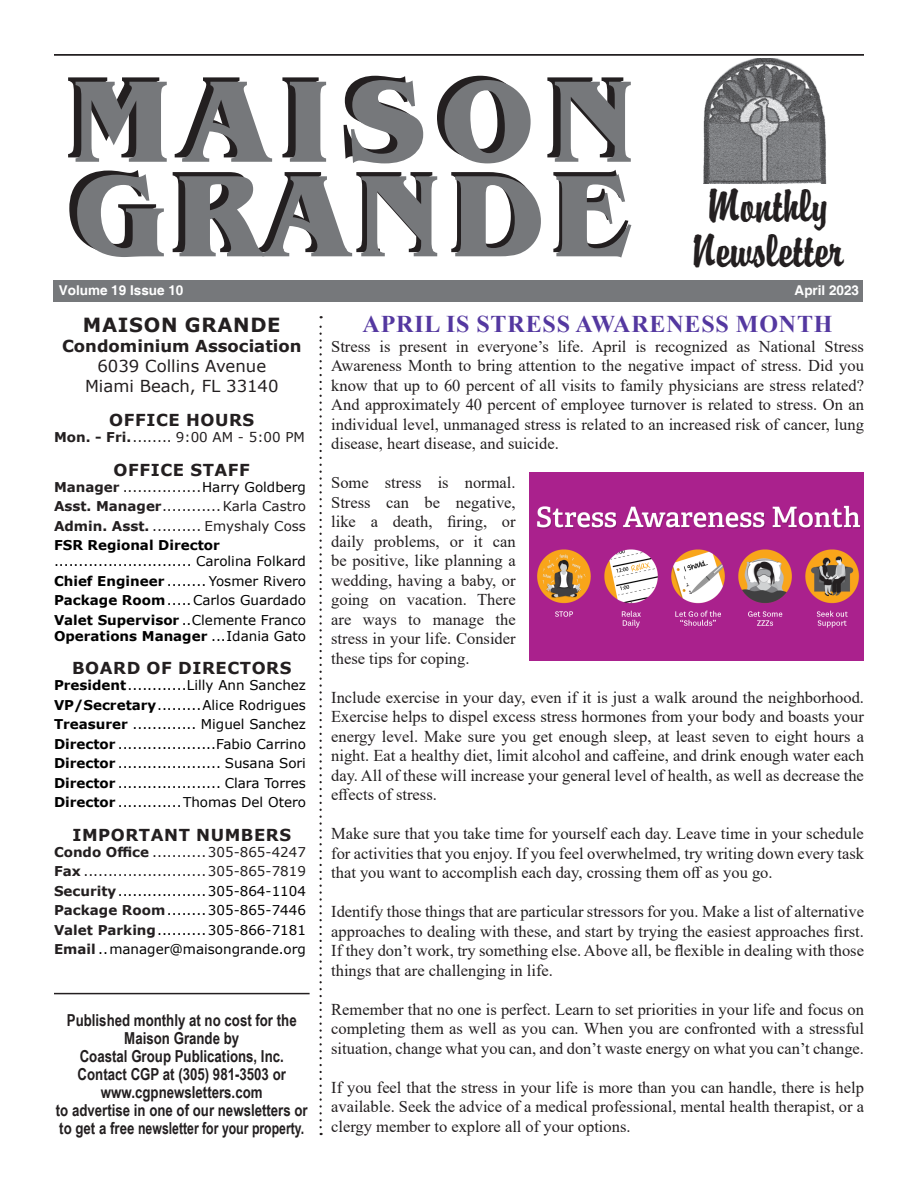
<style>
.page{position:relative;width:918px;height:1188px;background:#fff}
.page>*{position:absolute;margin:0;border:0;box-sizing:border-box;transform-origin:0 0}
.t1{font:700 120px "Benguiat IT Cby BT";letter-spacing:.1em;color:#231f20}
.t2{font:49.5px/45px "Brody D";color:#231f20;text-align:center}
.t3{font:700 24px "Times New Roman";letter-spacing:.035em;color:#5438a0}
.t4{font:700 19.5px "Verdana";letter-spacing:.035em;color:#231f20}
.t5{font:16.5px/19.5px "Times New Roman";color:#231f20;text-align:justify}
.t6{font:700 16.5px/18px "Arial Narrow";color:#231f20;text-align:center}
.t7{font:700 16.5px "Verdana";letter-spacing:.035em;color:#231f20}
.t8{font:16.5px "Verdana";color:#231f20}
.t9{font:700 16.5px "Verdana";color:#231f20}
.t10{font:13.5px/16.2px "Verdana";color:#000}
.t11{font:13.5px "Verdana";color:#231f20}
.t12{font:700 13.5px "Verdana";color:#000}
.t13{font:700 13.5px "Helvetica";color:#fff}
.s1{font-weight:700}
.s2{color:#000}
.s3{font-weight:400}
.s4{font-weight:700;color:#231f20}
</style>
<div class="page">
<svg style="left:320px;top:316px;width:2px;height:811px"></svg>
<div style="left:53px;top:280px;width:810px;height:22px;background:#76787b"></div>
<img style="left:703px;top:59px;width:123px;height:124px">
<hr style="left:54px;top:54px;width:810px;height:2px;background:#231f20">
<hr style="left:54px;top:993px;width:256px;height:1px;background:#231f20">
<img style="left:529px;top:472px;width:335px;height:188px">
<p class="t1" style="left:63px;top:42px;width:568px">MAISON</p>
<p class="t1" style="left:66px;top:137px;width:566px">GRANDE</p>
<p class="t13" style="left:59px;top:282px;width:126px">Volume 19 Issue 10</p>
<p class="t2" style="left:691px;top:184px;width:154px">Monthly<br>Newsletter</p>
<p class="t13" style="left:795px;top:282px;width:66px">April 2023</p>
<p class="t4" style="left:83px;top:311px;width:199px">MAISON GRANDE</p>
<p class="t9" style="left:62px;top:334px;width:241px">Condominium Association</p>
<p class="t8" style="left:97px;top:354px;width:170px">6039 Collins Avenue</p>
<p class="t8" style="left:85px;top:374px;width:195px">Miami Beach, FL 33140</p>
<p class="t7" style="left:109px;top:408px;width:146px">OFFICE HOURS</p>
<p class="t11" style="left:54px;top:428px;width:253px"><span class="s1">Mon. - Fri.</span>........ 9:00 AM - 5:00 PM</p>
<p class="t7" style="left:114px;top:458px;width:138px">OFFICE STAFF</p>
<p class="t11" style="left:54px;top:478px;width:254px"><span class="s1">Manager</span> ................<span class="s2">Harry Goldberg</span></p>
<p class="t11" style="left:54px;top:497px;width:254px"><span class="s1">Asst. Manager</span>............Karla Castro</p>
<p class="t11" style="left:54px;top:516px;width:254px"><span class="s1">Admin. Asst.</span> .......... Emyshaly Coss</p>
<p class="t10" style="left:54px;top:537px;width:254px"><span class="s1">FSR Regional Director </span>............................ Carolina Folkard</p>
<p class="t10" style="left:54px;top:573px;width:254px"><span class="s1">Chief Engineer</span> ........ Yosmer Rivero</p>
<p class="t10" style="left:54px;top:592px;width:254px"><span class="s1">Package Room</span>.....Carlos Guardado</p>
<p class="t10" style="left:54px;top:611px;width:254px"><span class="s1">Valet Supervisor</span> ..Clemente Franco</p>
<p class="t12" style="left:54px;top:626px;width:254px">Operations Manager <span class="s3">...Idania Gato</span></p>
<p class="t7" style="left:72px;top:657px;width:221px">BOARD OF DIRECTORS</p>
<p class="t10" style="left:54px;top:677px;width:254px"><span class="s1">President</span>............Lilly Ann Sanchez</p>
<p class="t10" style="left:54px;top:697px;width:254px"><span class="s1">VP/Secretary</span>.........Alice Rodrigues</p>
<p class="t10" style="left:54px;top:716px;width:254px"><span class="s1">Treasurer</span> ............. Miguel Sanchez</p>
<p class="t10" style="left:54px;top:736px;width:254px"><span class="s1">Director</span> ....................Fabio Carrino</p>
<p class="t10" style="left:54px;top:755px;width:254px"><span class="s1">Director</span> ..................... Susana Sori</p>
<p class="t10" style="left:54px;top:775px;width:254px"><span class="s1">Director</span> ..................... Clara Torres</p>
<p class="t10" style="left:54px;top:794px;width:254px"><span class="s1">Director</span> .............Thomas Del Otero</p>
<p class="t7" style="left:72px;top:823px;width:220px">IMPORTANT NUMBERS</p>
<p class="t11" style="left:54px;top:843px;width:254px"><span class="s1">Condo Office</span> ...........305-865-4247</p>
<p class="t11" style="left:54px;top:862px;width:254px"><span class="s1">Fax</span> .........................305-865-7819</p>
<p class="t10" style="left:54px;top:883px;width:254px"><span class="s4">Security</span>..................305-864-1104</p>
<p class="t10" style="left:54px;top:902px;width:254px"><span class="s4">Package Room</span>........305-865-7446</p>
<p class="t10" style="left:54px;top:921px;width:254px"><span class="s4">Valet Parking</span>..........305-866-7181</p>
<p class="t10" style="left:54px;top:941px;width:254px"><span class="s4">Email</span> ..manager@maisongrande.org</p>
<p class="t6" style="left:67px;top:1010px;width:231px">Published monthly at no cost for the<br>Maison Grande by</p>
<p class="t6" style="left:80px;top:1046px;width:206px">Coastal Group Publications, Inc.</p>
<p class="t6" style="left:78px;top:1064px;width:210px">Contact CGP at (305) 981-3503 or www.cgpnewsletters.com</p>
<p class="t6" style="left:56px;top:1100px;width:253px;text-align:left">to advertise in one of our newsletters or to get a free newsletter for your property.</p>
<p class="t3" style="left:363px;top:307px;width:471px">APRIL IS STRESS AWARENESS MONTH</p>
<p class="t5" style="left:331px;top:336px;width:534px">Stress is present in everyone’s life. April is recognized as National Stress Awareness Month to bring attention to the negative impact of stress. Did you know that up to 60 percent of all visits to family physicians are stress related?<br>And approximately 40 percent of employee turnover is related to stress. On an individual level, unmanaged stress is related to an increased risk of cancer, lung disease, heart disease, and suicide.</p>
<p class="t5" style="left:331px;top:473px;width:186px">Some stress is normal.<br>Stress can be negative, like a death, firing, or daily problems, or it can be positive, like planning a wedding, having a baby, or going on vacation. There are ways to manage the stress in your life. Consider these tips for coping.</p>
<p class="t5" style="left:331px;top:687px;width:534px">Include exercise in your day, even if it is just a walk around the neighborhood.<br>Exercise helps to dispel excess stress hormones from your body and boasts your energy level. Make sure you get enough sleep, at least seven to eight hours a night. Eat a healthy diet, limit alcohol and caffeine, and drink enough water each day. All of these will increase your general level of health, as well as decrease the effects of stress.</p>
<p class="t5" style="left:331px;top:824px;width:534px">Make sure that you take time for yourself each day. Leave time in your schedule for activities that you enjoy. If you feel overwhelmed, try writing down every task that you want to accomplish each day, crossing them off as you go.</p>
<p class="t5" style="left:331px;top:902px;width:534px">Identify those things that are particular stressors for you. Make a list of alternative approaches to dealing with these, and start by trying the easiest approaches first.<br>If they don’t work, try something else. Above all, be flexible in dealing with those things that are challenging in life.</p>
<p class="t5" style="left:331px;top:999px;width:534px">Remember that no one is perfect. Learn to set priorities in your life and focus on completing them as well as you can. When you are confronted with a stressful situation, change what you can, and don’t waste energy on what you can’t change.</p>
<p class="t5" style="left:331px;top:1077px;width:534px">If you feel that the stress in your life is more than you can handle, there is help available. Seek the advice of a medical professional, mental health therapist, or a clergy member to explore all of your options.</p>
</div>
